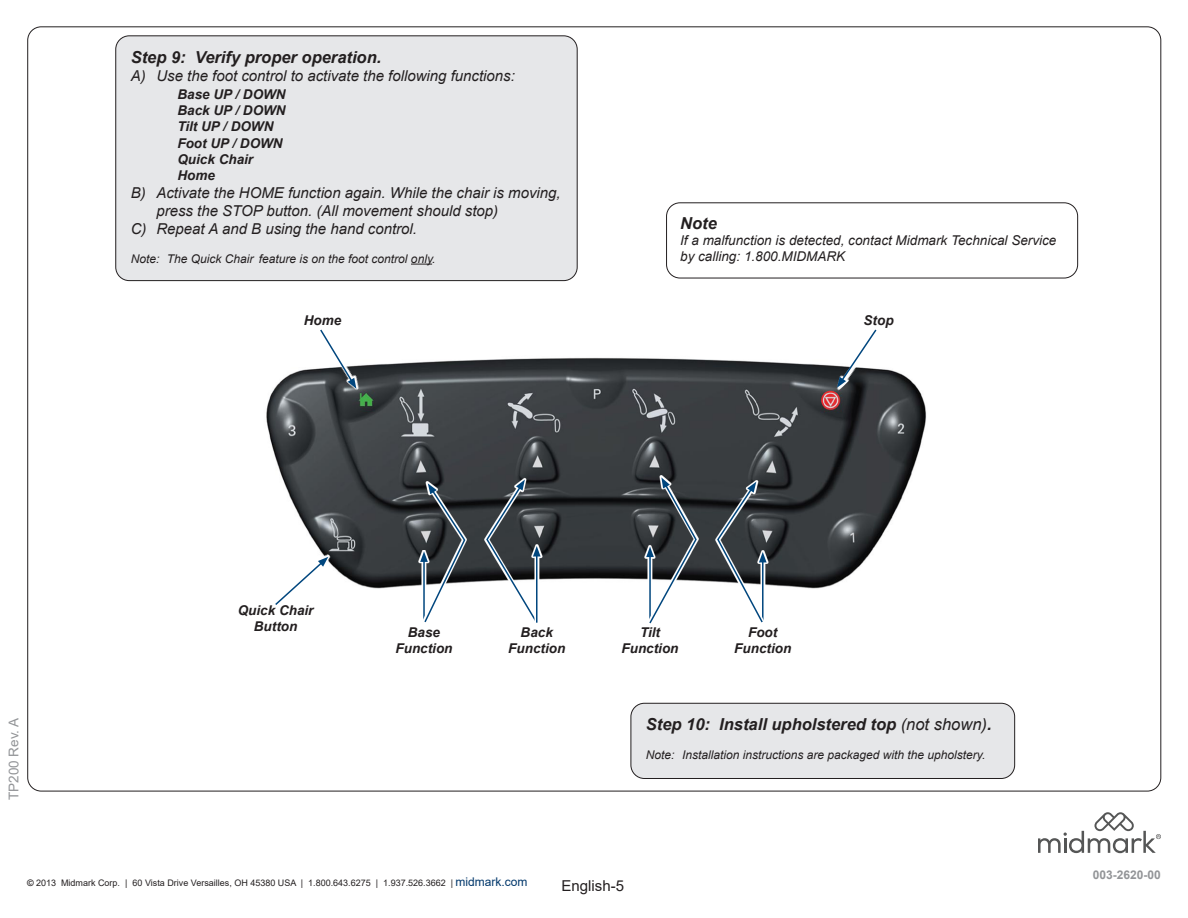
<style>
.page{position:relative;width:1188px;height:918px;background:#fff}
.page>*{position:absolute;margin:0;border:0;box-sizing:border-box;transform-origin:0 0}
.Step_Bubble__top_lin{font:italic 700 16.5px "Arial";color:#231f20}
.Note{font:italic 700 16.5px "Arial";color:#231f20}
.Step_Bubble__A__B__e{font:italic 15px "Arial";color:#231f20}
.t1{font:15px "Arial";color:#231f20}
.Caution_-_Equp_Alert{font:italic 13.5px/16.2px "Arial";color:#231f20}
.Art_Callouts{font:italic 700 13.5px/16.2px "Arial";color:#231f20;text-align:center}
.Step_Bubble__A__B__e-2{font:italic 700 13.5px/16.2px "Arial";color:#231f20}
.t2{font:13.5px "Arial";color:#939598}
.Step_Bubble__NOTE_li{font:italic 12px "Arial";color:#231f20}
.Install_Sheet_Part_N{font:700 12px "Arial";color:#939598}
.t3{font:9px "Arial";color:#231f20}
.s1{font-weight:400}
.s2{font-weight:700}
.s3{font-size:12px;color:#00376b}
</style>
<div class="page">
<img style="left:266px;top:357px;width:661px;height:232px">
<svg style="left:825px;top:329px;width:64px;height:62px"></svg>
<svg style="left:273px;top:551px;width:60px;height:54px"></svg>
<svg style="left:306px;top:329px;width:65px;height:63px"></svg>
<svg style="left:418px;top:550px;width:2px;height:39px"></svg>
<svg style="left:484px;top:478px;width:55px;height:111px"></svg>
<svg style="left:423px;top:482px;width:44px;height:107px"></svg>
<svg style="left:420px;top:483px;width:46px;height:140px"></svg>
<svg style="left:541px;top:544px;width:1px;height:45px"></svg>
<svg style="left:485px;top:480px;width:56px;height:143px"></svg>
<svg style="left:644px;top:545px;width:2px;height:44px"></svg>
<svg style="left:648px;top:476px;width:51px;height:113px"></svg>
<svg style="left:646px;top:477px;width:52px;height:147px"></svg>
<svg style="left:767px;top:550px;width:1px;height:39px"></svg>
<svg style="left:715px;top:480px;width:50px;height:109px"></svg>
<svg style="left:716px;top:482px;width:51px;height:141px"></svg>
<svg style="left:1038px;top:812px;width:123px;height:41px"></svg>
<div style="left:116px;top:36px;width:461px;height:245px;background:#e6e7e9;border-radius:14px"></div>
<svg style="left:411px;top:264px;width:21px;height:1px"></svg>
<div style="left:116px;top:36px;width:461px;height:245px;border:1px solid #231f20;border-radius:14px"></div>
<div style="left:631px;top:703px;width:384px;height:75px;background:#e6e7e9;border-radius:14px"></div>
<div style="left:631px;top:703px;width:384px;height:76px;border:1px solid #231f20;border-radius:14px"></div>
<div style="left:666px;top:203px;width:412px;height:75px;border:1px solid #231f20;border-radius:14px"></div>
<p class="Step_Bubble__top_lin" style="left:131px;top:46px;width:252px">Step 9: Verify proper operation.</p>
<p class="Step_Bubble__A__B__e" style="left:131px;top:66px;width:386px">A) Use the foot control to activate the following functions:</p>
<p class="Step_Bubble__A__B__e-2" style="left:177px;top:87px;width:110px">Base UP / DOWN<br>Back UP / DOWN<br>Tilt UP / DOWN<br>Foot UP / DOWN<br>Quick Chair<br>Home</p>
<p class="Step_Bubble__A__B__e" style="left:131px;top:183px;width:431px">B) Activate the HOME function again. While the chair is moving,</p>
<p class="Step_Bubble__A__B__e" style="left:156px;top:201px;width:343px">press the STOP button. (All movement should stop)</p>
<p class="Step_Bubble__A__B__e" style="left:131px;top:219px;width:288px">C) Repeat A and B using the hand control.</p>
<p class="Step_Bubble__NOTE_li" style="left:131px;top:251px;width:306px">Note: The Quick Chair feature is on the foot control only.</p>
<p class="Note" style="left:680px;top:212px;width:38px">Note</p>
<p class="Caution_-_Equp_Alert" style="left:680px;top:232px;width:378px">If a malfunction is detected, contact Midmark Technical Service by calling: 1.800.MIDMARK</p>
<p class="Art_Callouts" style="left:304px;top:313px;width:39px">Home</p>
<p class="Art_Callouts" style="left:864px;top:313px;width:31px">Stop</p>
<p class="t2" style="left:4px;top:800px;width:84px;rotate:-90deg">TP200 Rev. A</p>
<p class="Art_Callouts" style="left:238px;top:602px;width:77px">Quick Chair<br>Button</p>
<p class="Art_Callouts" style="left:396px;top:624px;width:58px">Base<br>Function</p>
<p class="Art_Callouts" style="left:508px;top:624px;width:58px">Back<br>Function</p>
<p class="Art_Callouts" style="left:622px;top:624px;width:58px">Tilt<br>Function</p>
<p class="Art_Callouts" style="left:734px;top:624px;width:58px">Foot<br>Function</p>
<p class="Step_Bubble__top_lin" style="left:646px;top:714px;width:347px">Step 10: Install upholstered top <span class="s1">(not shown)</span>.</p>
<p class="Step_Bubble__NOTE_li" style="left:646px;top:747px;width:341px">Note: Installation instructions are packaged with the upholstery.</p>
<p class="t3" style="left:27px;top:877px;width:502px"><span class="s2">©</span> 2013 Midmark Corp. | 60 Vista Drive Versailles, OH 45380 USA | 1.800.643.6275 | 1.937.526.3662 | <span class="s3">midmark.com</span></p>
<p class="t1" style="left:562px;top:875px;width:64px">English-5</p>
<p class="Install_Sheet_Part_N" style="left:1093px;top:867px;width:70px">003-2620-00</p>
</div>
